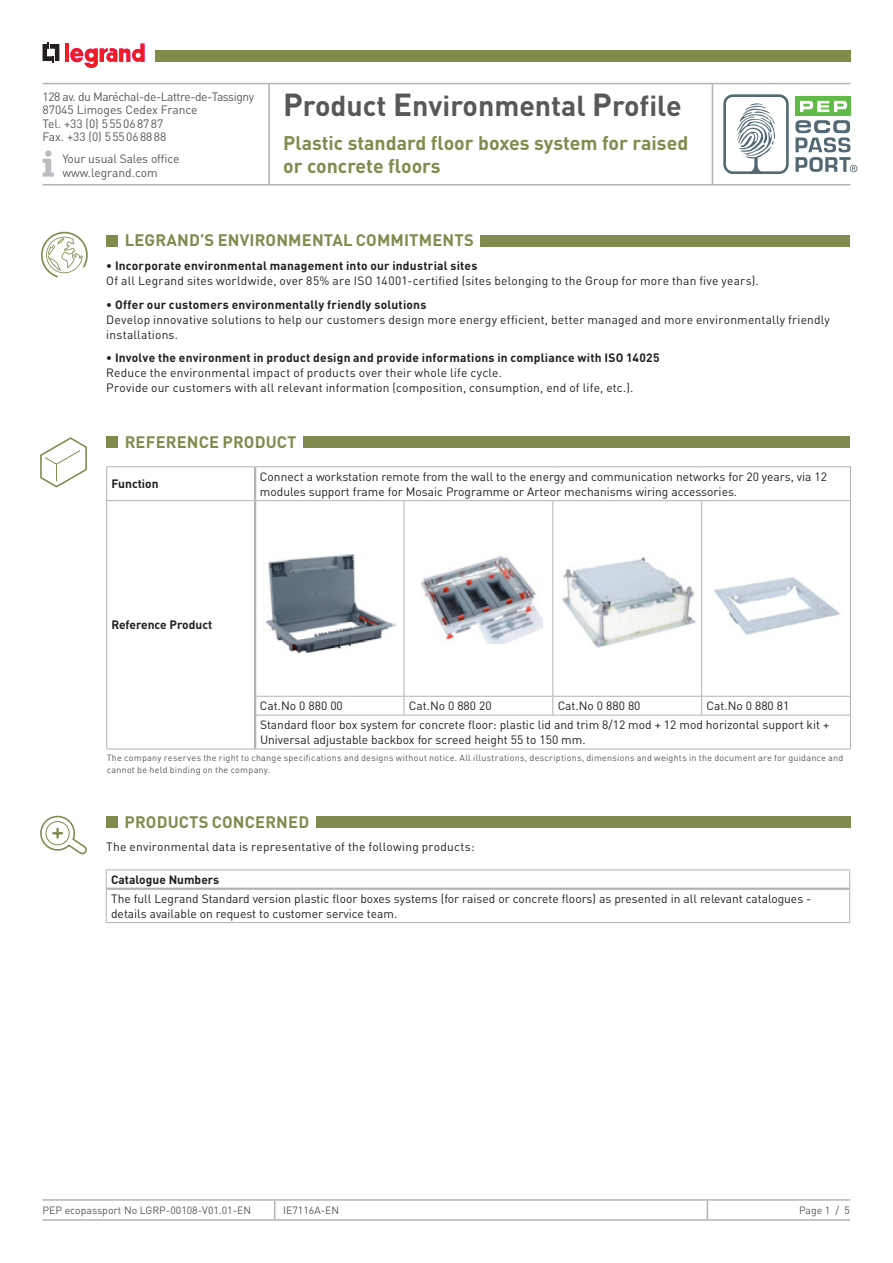
<style>
.page{position:relative;width:893px;height:1263px;background:#fff}
.page>*{position:absolute;margin:0;border:0;box-sizing:border-box;transform-origin:0 0}
.t1{font:700 28.5px "DIN Pro";color:#57585a}
.t2{font:700 19.5px/22.5px "DIN Pro";color:#7f8c4e}
.t3{font:700 16.5px "DIN Pro";letter-spacing:.01em;color:#7f8c4e}
.t4{font:12px/15px "DIN Pro";color:#231f20}
.t5{font:700 12px "DIN Pro";letter-spacing:.015em;color:#231f20}
.t6{font:12px/13.5px "DIN Pro";letter-spacing:-.01em;color:#57585a}
.t7{font:12px "DIN Pro";letter-spacing:.02em;color:#231f20}
.t8{font:10.5px "DIN Pro";color:#57585a}
.t9{font:9px/12px "DIN Pro";letter-spacing:.025em;color:#57585a}
.s1{font-size:31.5px}
</style>
<div class="page">
<hr style="left:43px;top:1199px;width:232px;height:2px;background:#b2b3b7">
<hr style="left:275px;top:1199px;width:432px;height:2px;background:#b2b3b7">
<svg style="left:274px;top:1201px;width:1px;height:18px"></svg>
<hr style="left:707px;top:1199px;width:143px;height:2px;background:#b2b3b7">
<svg style="left:707px;top:1201px;width:1px;height:18px"></svg>
<hr style="left:43px;top:1219px;width:232px;height:2px;background:#b2b3b7">
<hr style="left:275px;top:1219px;width:432px;height:2px;background:#b2b3b7">
<hr style="left:707px;top:1219px;width:143px;height:2px;background:#b2b3b7">
<div style="left:795px;top:97px;width:56px;height:19px;background:#60bb46"></div>
<svg style="left:800px;top:101px;width:47px;height:11px"></svg>
<svg style="left:723px;top:94px;width:66px;height:80px"></svg>
<svg style="left:795px;top:120px;width:62px;height:52px"></svg>
<svg style="left:43px;top:43px;width:16px;height:20px"></svg>
<hr style="left:65px;top:44px;width:4px;height:18px;background:#ee1d23">
<svg style="left:70px;top:44px;width:75px;height:24px"></svg>
<hr style="left:43px;top:83px;width:807px;height:1px;background:#b2b3b7">
<hr style="left:43px;top:184px;width:807px;height:2px;background:#b2b3b7">
<hr style="left:268px;top:84px;width:2px;height:100px;background:#b2b3b7">
<hr style="left:712px;top:84px;width:1px;height:100px;background:#b2b3b7">
<div style="left:155px;top:50px;width:695px;height:12px;background:#7f8c4e"></div>
<svg style="left:43px;top:150px;width:11px;height:27px"></svg>
<div style="left:106px;top:235px;width:12px;height:11px;background:#7f8c4e"></div>
<div style="left:480px;top:235px;width:370px;height:11px;background:#7f8c4e"></div>
<svg style="left:41px;top:232px;width:47px;height:45px"></svg>
<div style="left:106px;top:816px;width:12px;height:12px;background:#7f8c4e"></div>
<div style="left:316px;top:816px;width:534px;height:12px;background:#7f8c4e"></div>
<div style="left:106px;top:436px;width:12px;height:12px;background:#7f8c4e"></div>
<div style="left:303px;top:436px;width:547px;height:12px;background:#7f8c4e"></div>
<hr style="left:106px;top:869px;width:744px;height:1px;background:#b2b3b7">
<svg style="left:849px;top:870px;width:1px;height:19px"></svg>
<hr style="left:849px;top:889px;width:1px;height:33px;background:#b2b3b7">
<hr style="left:106px;top:922px;width:744px;height:1px;background:#b2b3b7">
<hr style="left:107px;top:888px;width:742px;height:2px;background:#b2b3b7">
<svg style="left:106px;top:870px;width:1px;height:19px"></svg>
<hr style="left:106px;top:889px;width:1px;height:33px;background:#b2b3b7">
<hr style="left:850px;top:467px;width:1px;height:33px;background:#b2b3b7">
<hr style="left:106px;top:466px;width:149px;height:1px;background:#b2b3b7">
<hr style="left:106px;top:467px;width:1px;height:33px;background:#b2b3b7">
<hr style="left:106px;top:500px;width:148px;height:1px;background:#b2b3b7">
<hr style="left:106px;top:501px;width:1px;height:195px;background:#b2b3b7">
<svg style="left:106px;top:696px;width:1px;height:19px"></svg>
<hr style="left:106px;top:715px;width:1px;height:34px;background:#b2b3b7">
<hr style="left:106px;top:749px;width:149px;height:1px;background:#b2b3b7">
<hr style="left:255px;top:749px;width:149px;height:1px;background:#b2b3b7">
<hr style="left:404px;top:749px;width:149px;height:1px;background:#b2b3b7">
<hr style="left:553px;top:749px;width:149px;height:1px;background:#b2b3b7">
<hr style="left:702px;top:749px;width:149px;height:1px;background:#b2b3b7">
<hr style="left:255px;top:466px;width:149px;height:1px;background:#b2b3b7">
<hr style="left:404px;top:466px;width:149px;height:1px;background:#b2b3b7">
<hr style="left:553px;top:466px;width:149px;height:1px;background:#b2b3b7">
<hr style="left:702px;top:466px;width:149px;height:1px;background:#b2b3b7">
<hr style="left:256px;top:500px;width:148px;height:1px;background:#b2b3b7">
<hr style="left:404px;top:500px;width:149px;height:1px;background:#b2b3b7">
<hr style="left:404px;top:501px;width:1px;height:195px;background:#b2b3b7">
<hr style="left:553px;top:500px;width:149px;height:1px;background:#b2b3b7">
<hr style="left:552px;top:501px;width:1px;height:195px;background:#b2b3b7">
<hr style="left:702px;top:500px;width:149px;height:1px;background:#b2b3b7">
<hr style="left:701px;top:501px;width:1px;height:195px;background:#b2b3b7">
<hr style="left:850px;top:501px;width:1px;height:195px;background:#b2b3b7">
<hr style="left:256px;top:696px;width:148px;height:1px;background:#b2b3b7">
<hr style="left:404px;top:696px;width:149px;height:1px;background:#b2b3b7">
<svg style="left:404px;top:697px;width:1px;height:18px"></svg>
<hr style="left:553px;top:696px;width:149px;height:1px;background:#b2b3b7">
<svg style="left:552px;top:697px;width:1px;height:18px"></svg>
<hr style="left:702px;top:696px;width:149px;height:1px;background:#b2b3b7">
<svg style="left:701px;top:697px;width:1px;height:18px"></svg>
<svg style="left:850px;top:697px;width:1px;height:18px"></svg>
<hr style="left:256px;top:715px;width:148px;height:1px;background:#b2b3b7">
<hr style="left:404px;top:715px;width:149px;height:1px;background:#b2b3b7">
<hr style="left:553px;top:715px;width:149px;height:1px;background:#b2b3b7">
<hr style="left:702px;top:715px;width:149px;height:1px;background:#b2b3b7">
<hr style="left:850px;top:715px;width:1px;height:34px;background:#b2b3b7">
<hr style="left:254px;top:467px;width:2px;height:34px;background:#b2b3b7">
<hr style="left:254px;top:501px;width:2px;height:195px;background:#b2b3b7">
<svg style="left:254px;top:696px;width:2px;height:19px"></svg>
<hr style="left:254px;top:715px;width:2px;height:34px;background:#b2b3b7">
<img style="left:265px;top:554px;width:131px;height:100px">
<img style="left:421px;top:556px;width:121px;height:87px">
<img style="left:562px;top:557px;width:133px;height:91px">
<img style="left:713px;top:577px;width:127px;height:58px">
<svg style="left:40px;top:437px;width:47px;height:50px"></svg>
<svg style="left:40px;top:816px;width:47px;height:38px"></svg>
<p class="t6" style="left:43px;top:89px;width:213px">128 av. du Maréchal-de-Lattre-de-Tassigny<br>87045 Limoges Cedex France<br>Tel. +33 (0) 555068787<br>Fax. +33 (0) 555068888</p>
<p class="t6" style="left:62px;top:152px;width:118px">Your usual Sales office www.legrand.com</p>
<h1 class="t1" style="left:283px;top:82px;width:400px"><span class="s1">P</span>roduct <span class="s1">E</span>nvironmental <span class="s1">P</span>rofile</h1>
<h2 class="t2" style="left:283px;top:130px;width:407px">Plastic standard floor boxes system for raised or concrete floors</h2>
<h3 class="t3" style="left:125px;top:227px;width:350px">LEGRAND’S ENVIRONMENTAL COMMITMENTS</h3>
<p class="t5" style="left:106px;top:256px;width:373px">• Incorporate environmental management into our industrial sites</p>
<p class="t7" style="left:106px;top:272px;width:654px">Of all Legrand sites worldwide, over 85% are ISO 14001-certified (sites belonging to the Group for more than five years).</p>
<p class="t5" style="left:106px;top:294px;width:322px">• Offer our customers environmentally friendly solutions</p>
<p class="t4" style="left:106px;top:311px;width:725px">Develop innovative solutions to help our customers design more energy efficient, better managed and more environmentally friendly installations.</p>
<p class="t5" style="left:106px;top:348px;width:555px">• Involve the environment in product design and provide informations in compliance with ISO 14025</p>
<p class="t4" style="left:106px;top:365px;width:529px">Reduce the environmental impact of products over their whole life cycle.<br>Provide our customers with all relevant information (composition, consumption, end of life, etc.).</p>
<h3 class="t3" style="left:125px;top:428px;width:173px">REFERENCE PRODUCT</h3>
<p class="t5" style="left:112px;top:474px;width:49px">Function</p>
<p class="t4" style="left:260px;top:468px;width:569px">Connect a workstation remote from the wall to the energy and communication networks for 20 years, via 12 modules support frame for Mosaic Programme or Arteor mechanisms wiring accessories.</p>
<p class="t5" style="left:112px;top:615px;width:102px">Reference Product</p>
<p class="t4" style="left:260px;top:696px;width:571px;line-height:18.9px;text-indent:446px">Cat.No 0 880 81<br>Standard floor box system for concrete floor: plastic lid and trim 8/12 mod + 12 mod horizontal support kit +</p>
<p class="t4" style="left:260px;top:732px;width:327px">Universal adjustable backbox for screed height 55 to 150 mm.</p>
<p class="t9" style="left:107px;top:751px;width:738px">The company reserves the right to change specifications and designs without notice. All illustrations, descriptions, dimensions and weights in the document are for guidance and cannot be held binding on the company.</p>
<p class="t4" style="left:260px;top:698px;width:84px">Cat.No 0 880 00</p>
<p class="t4" style="left:409px;top:698px;width:84px">Cat.No 0 880 20</p>
<p class="t4" style="left:558px;top:698px;width:84px">Cat.No 0 880 80</p>
<h3 class="t3" style="left:125px;top:808px;width:186px">PRODUCTS CONCERNED</h3>
<p class="t4" style="left:106px;top:839px;width:370px">The environmental data is representative of the following products:</p>
<p class="t5" style="left:111px;top:869px;width:110px">Catalogue Numbers</p>
<p class="t4" style="left:111px;top:890px;width:702px">The full Legrand Standard version plastic floor boxes systems (for raised or concrete floors) as presented in all relevant catalogues - details available on request to customer service team.</p>
<p class="t8" style="left:43px;top:1203px;width:210px">PEP ecopassport No LGRP-00108-V01.01-EN</p>
<p class="t8" style="left:283px;top:1203px;width:58px">IE7116A-EN</p>
<p class="t8" style="left:799px;top:1203px;width:53px">Page 1 / 5</p>
</div>
